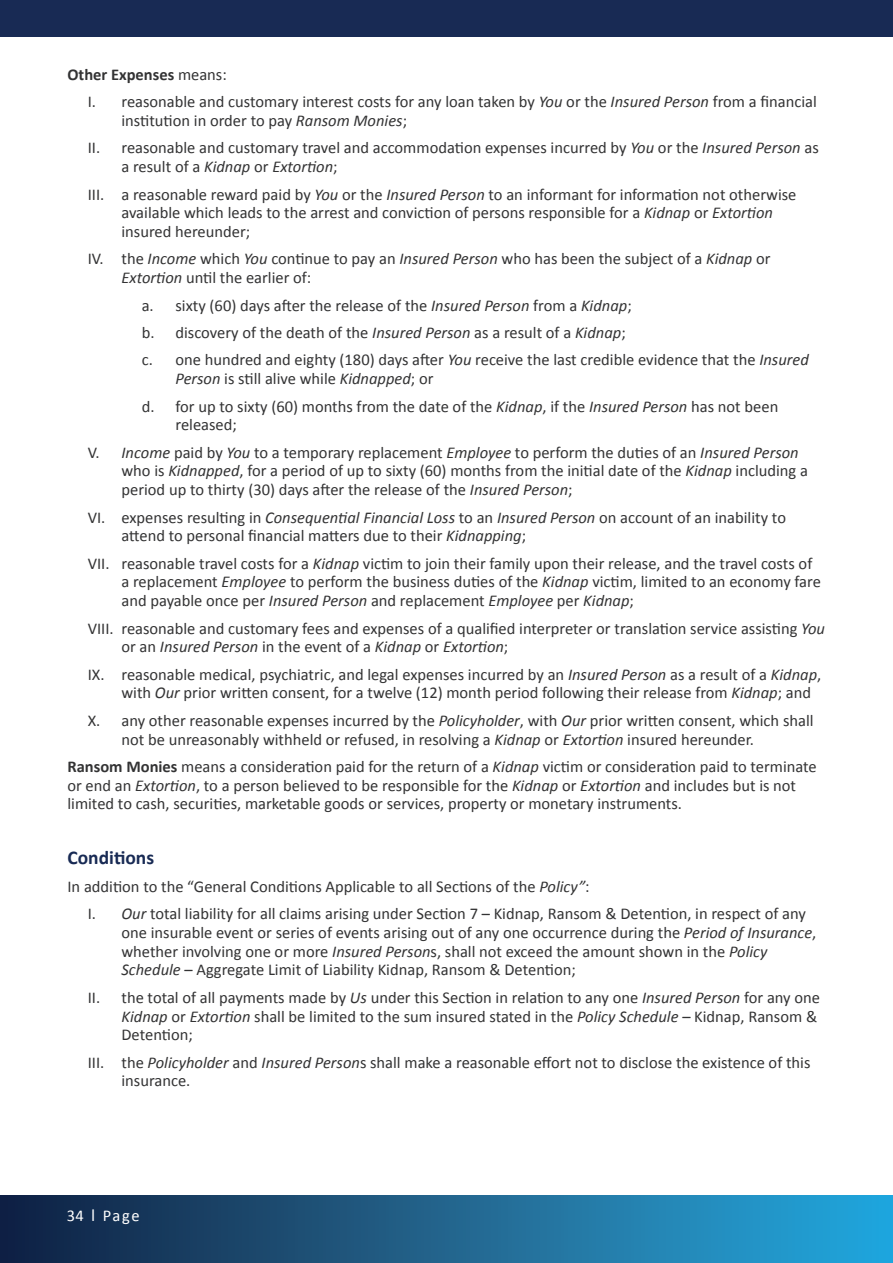
<style>
.page{position:relative;width:893px;height:1263px;background:#fff}
.page>*{position:absolute;margin:0;border:0;box-sizing:border-box;transform-origin:0 0}
.t1{font:700 19.5px "Calibri";color:#182a54}
.t2{font:16.5px/18.8px "Calibri";color:#333334}
.t3{font:16.5px "Calibri";letter-spacing:.085em;color:#fff}
.s1{font-weight:700}
.s2{font-style:italic}
.s3{font-size:18.6px}
</style>
<div class="page">
<div style="left:0;top:0;width:893px;height:37px;background:#182a54"></div>
<div style="left:0;top:1195px;width:893px;height:68px;background:linear-gradient(to right,#152040,#28a9de)"></div>
<p class="t2" style="left:88px;top:60px;width:731px;line-height:27.5px;text-indent:-20px"><span class="s1">Other Expenses</span> means:<br>I. reasonable and customary interest costs for any loan taken by <span class="s2">You</span> or the <span class="s2">Insured Person</span> from a financial</p>
<p class="t2" style="left:88px;top:106px;width:732px;line-height:27.5px;text-indent:34px">institution in order to pay <span class="s2">Ransom Monies</span>;<br>II. reasonable and customary travel and accommodation expenses incurred by <span class="s2">You</span> or the <span class="s2">Insured Person</span> as</p>
<p class="t2" style="left:88px;top:152px;width:710px;line-height:27.5px;text-indent:34px">a result of a <span class="s2">Kidnap</span> or <span class="s2">Extortion</span>;<br>III. a reasonable reward paid by <span class="s2">You</span> or the <span class="s2">Insured Person</span> to an informant for information not otherwise</p>
<p class="t2" style="left:121px;top:203px;width:653px">available which leads to the arrest and conviction of persons responsible for a <span class="s2">Kidnap</span> or <span class="s2">Extortion </span>insured hereunder;</p>
<p class="t2" style="left:121px;top:249px;width:651px;text-indent:-34px">IV. the <span class="s2">Income</span> which <span class="s2">You</span> continue to pay an <span class="s2">Insured Person</span> who has been the subject of a <span class="s2">Kidnap</span> or<br><span class="s2">Extortion</span> until the earlier of:</p>
<p class="t2" style="left:142px;top:291px;width:669px;line-height:27.5px">a. sixty (60) days after the release of the <span class="s2">Insured Person</span> from a <span class="s2">Kidnap</span>;<br>b. discovery of the death of the <span class="s2">Insured Person</span> as a result of a <span class="s2">Kidnap</span>;<br>c. one hundred and eighty (180) days after <span class="s2">You</span> receive the last credible evidence that the <span class="s2">Insured</span></p>
<p class="t2" style="left:142px;top:364px;width:638px;line-height:27.5px;text-indent:34px"><span class="s2">Person</span> is still alive while <span class="s2">Kidnapped</span>; or<br>d. for up to sixty (60) months from the date of the <span class="s2">Kidnap</span>, if the <span class="s2">Insured Person</span> has not been</p>
<p class="t2" style="left:88px;top:411px;width:712px;line-height:27.5px;text-indent:88px">released;<br>V. <span class="s2">Income</span> paid by <span class="s2">You</span> to a temporary replacement <span class="s2">Employee</span> to perform the duties of an <span class="s2">Insured Person</span></p>
<p class="t2" style="left:121px;top:461px;width:688px">who is <span class="s2">Kidnapped</span>, for a period of up to sixty (60) months from the initial date of the <span class="s2">Kidnap</span> including a period up to thirty (30) days after the release of the <span class="s2">Insured Person</span>;</p>
<p class="t2" style="left:121px;top:507px;width:666px;text-indent:-34px">VI. expenses resulting in <span class="s2">Consequential Financial Loss</span> to an <span class="s2">Insured Person</span> on account of an inability to attend to personal financial matters due to their <span class="s2">Kidnapping</span>;</p>
<p class="t2" style="left:121px;top:553px;width:701px;text-indent:-34px">VII. reasonable travel costs for a <span class="s2">Kidnap</span> victim to join their family upon their release, and the travel costs of a replacement <span class="s2">Employee</span> to perform the business duties of the <span class="s2">Kidnap</span> victim, limited to an economy fare and payable once per <span class="s2">Insured Person</span> and replacement <span class="s2">Employee</span> per <span class="s2">Kidnap</span>;</p>
<p class="t2" style="left:121px;top:618px;width:705px;text-indent:-34px">VIII. reasonable and customary fees and expenses of a qualified interpreter or translation service assisting <span class="s2">You </span>or an <span class="s2">Insured Person</span> in the event of a <span class="s2">Kidnap</span> or <span class="s2">Extortion</span>;</p>
<p class="t2" style="left:121px;top:664px;width:701px;text-indent:-34px">IX. reasonable medical, psychiatric, and legal expenses incurred by an <span class="s2">Insured Person</span> as a result of a <span class="s2">Kidnap</span>, with <span class="s2">Our</span> prior written consent, for a twelve (12) month period following their release from <span class="s2">Kidnap</span>; and</p>
<p class="t2" style="left:121px;top:710px;width:694px;text-indent:-34px">X. any other reasonable expenses incurred by the <span class="s2">Policyholder</span>, with <span class="s2">Our</span> prior written consent, which shall not be unreasonably withheld or refused, in resolving a <span class="s2">Kidnap</span> or <span class="s2">Extortion</span> insured hereunder.</p>
<p class="t2" style="left:67px;top:757px;width:751px"><span class="s1">Ransom Monies</span> means a consideration paid for the return of a <span class="s2">Kidnap</span> victim or consideration paid to terminate or end an <span class="s2">Extortion</span>, to a person believed to be responsible for the <span class="s2">Kidnap</span> or <span class="s2">Extortion</span> and includes but is not limited to cash, securities, marketable goods or services, property or monetary instruments.</p>
<p class="t1" style="left:68px;top:844px;width:88px">Conditions</p>
<p class="t2" style="left:88px;top:872px;width:720px;line-height:27.5px;text-indent:-20px">In addition to the “General Conditions Applicable to all Sections of the <span class="s2">Policy”</span>:<br>I. <span class="s2">Our</span> total liability for all claims arising under Section 7 – Kidnap, Ransom &amp; Detention, in respect of any</p>
<p class="t2" style="left:122px;top:922px;width:696px">one insurable event or series of events arising out of any one occurrence during the <span class="s2">Period of Insurance</span>, whether involving one or more <span class="s2">Insured Person</span>s, shall not exceed the amount shown in the <span class="s2">Policy<br>Schedule</span> – Aggregate Limit of Liability Kidnap, Ransom &amp; Detention;</p>
<p class="t2" style="left:122px;top:987px;width:700px;text-indent:-34px">II. the total of all payments made by <span class="s2">Us</span> under this Section in relation to any one <span class="s2">Insured Person</span> for any one<br><span class="s2">Kidnap</span> or <span class="s2">Extortion</span> shall be limited to the sum insured stated in the <span class="s2">Policy Schedule</span> – Kidnap, Ransom &amp;<br>Detention;</p>
<p class="t2" style="left:122px;top:1052px;width:690px;text-indent:-34px">III. the <span class="s2">Policyholder</span> and <span class="s2">Insured Person</span>s shall make a reasonable effort not to disclose the existence of this insurance.</p>
<p class="t3" style="left:67px;top:1204px;width:74px">34 <span class="s3">I</span> Page</p>
</div>
